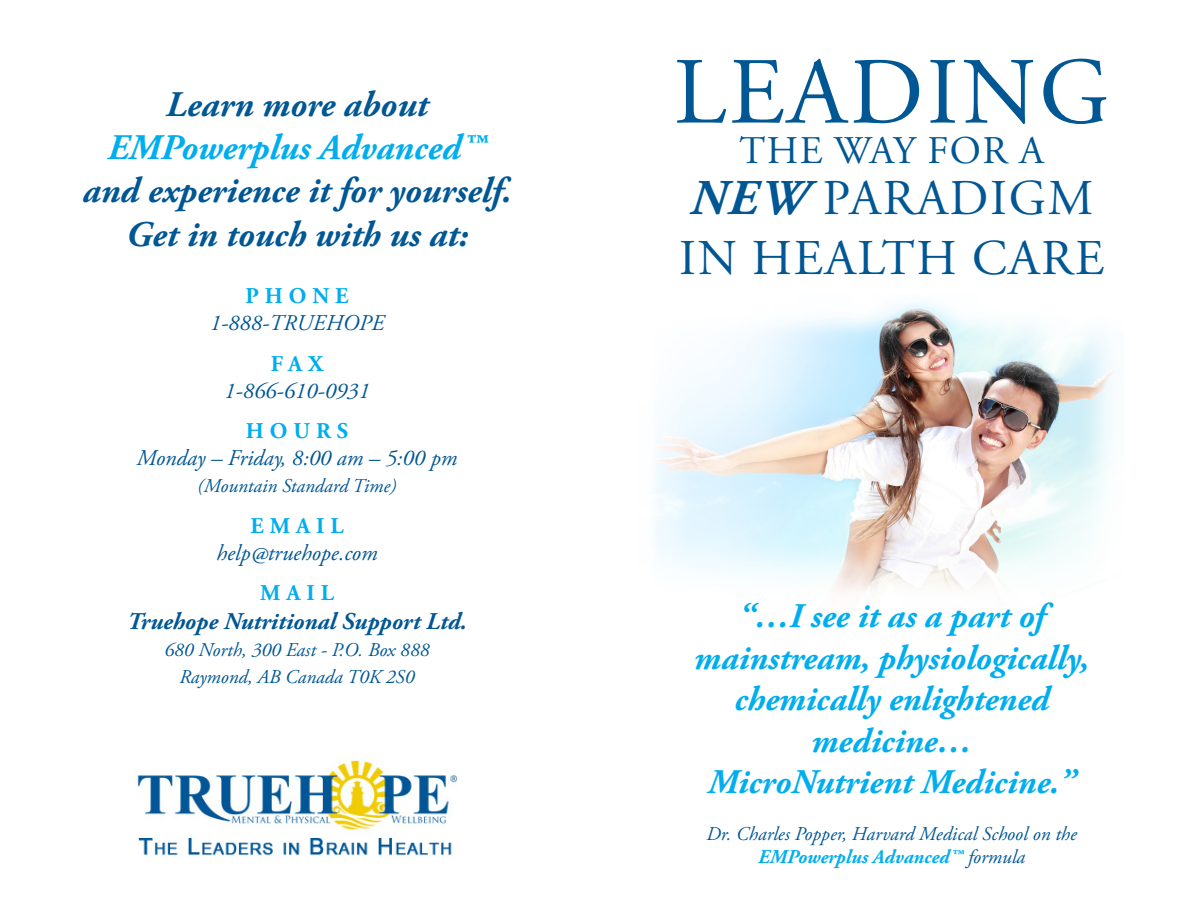
<style>
.page{position:relative;width:1188px;height:918px;background:#fff}
.page>*{position:absolute;margin:0;border:0;box-sizing:border-box;transform-origin:0 0}
.t1{font:94.5px "Adobe Garamond Pro";letter-spacing:.035em;color:#015794}
.t2{font:49.95px "Adobe Garamond Pro";letter-spacing:.035em;color:#015794}
.t3{font:39.15px "Adobe Garamond Pro";letter-spacing:.035em;color:#015794}
.t4{font:italic 700 36px "Adobe Garamond Pro";color:#015794}
.t5{font:italic 700 36px "Adobe Garamond Pro";color:#00aeef}
.t6{font:italic 700 34.5px/41.4px "Adobe Garamond Pro";color:#00aeef;text-align:center}
.t7{font:italic 700 24px "Adobe Garamond Pro";color:#015794}
.t8{font:italic 22.5px "Adobe Garamond Pro";color:#015794}
.t9{font:700 22.5px "Adobe Garamond Pro";letter-spacing:.265em;color:#00aeef}
.t10{font:italic 19.5px "Adobe Garamond Pro";color:#015794}
.t11{font:italic 700 19.5px "Adobe Garamond Pro";color:#00aeef}
.s1{font-weight:700;font-style:italic}
.s2{font-weight:400;color:#015794}
</style>
<div class="page">
<img style="left:654px;top:302px;width:459px;height:290px">
<img style="left:137px;top:759px;width:321px;height:97px">
<p class="t4" style="left:166px;top:84px;width:264px">Learn more about</p>
<p class="t5" style="left:108px;top:127px;width:380px">EMPowerplus Advanced™</p>
<p class="t4" style="left:82px;top:170px;width:431px">and experience it for yourself.</p>
<p class="t4" style="left:126px;top:214px;width:344px">Get in touch with us at:</p>
<p class="t9" style="left:245px;top:283px;width:105px">PHONE</p>
<p class="t8" style="left:210px;top:310px;width:176px">1-888-TRUEHOPE</p>
<p class="t9" style="left:271px;top:351px;width:54px">FAX</p>
<p class="t8" style="left:224px;top:377px;width:147px">1-866-610-0931</p>
<p class="t9" style="left:246px;top:418px;width:104px">HOURS</p>
<p class="t8" style="left:137px;top:445px;width:322px">Monday – Friday, 8:00 am – 5:00 pm</p>
<p class="t10" style="left:198px;top:474px;width:200px">(Mountain Standard Time)</p>
<p class="t9" style="left:250px;top:513px;width:95px">EMAIL</p>
<p class="t8" style="left:216px;top:539px;width:163px">help@truehope.com</p>
<p class="t9" style="left:260px;top:580px;width:75px">MAIL</p>
<p class="t7" style="left:127px;top:608px;width:341px">Truehope Nutritional Support Ltd.</p>
<p class="t10" style="left:164px;top:638px;width:267px">680 North, 300 East - P.O. Box 888</p>
<p class="t10" style="left:179px;top:665px;width:237px">Raymond, AB Canada T0K 2S0</p>
<p class="t1" style="left:674px;top:36px;width:437px">LEADING</p>
<p class="t3" style="left:740px;top:127px;width:306px">THE WAY FOR A</p>
<p class="t2" style="left:690px;top:169px;width:405px"><span class="s1">NEW</span> PARADIGM</p>
<p class="t2" style="left:679px;top:228px;width:427px">IN HEALTH CARE</p>
<p class="t6" style="left:739px;top:597px;width:308px">“…I see it as a part of</p>
<p class="t6" style="left:694px;top:638px;width:396px">mainstream, physiologically, chemically enlightened</p>
<p class="t6" style="left:812px;top:721px;width:162px">medicine…</p>
<p class="t6" style="left:708px;top:762px;width:369px">MicroNutrient Medicine.”</p>
<p class="t10" style="left:707px;top:822px;width:372px">Dr. Charles Popper, Harvard Medical School on the</p>
<p class="t11" style="left:758px;top:846px;width:269px">EMPowerplus Advanced™ <span class="s2">formula</span></p>
</div>
